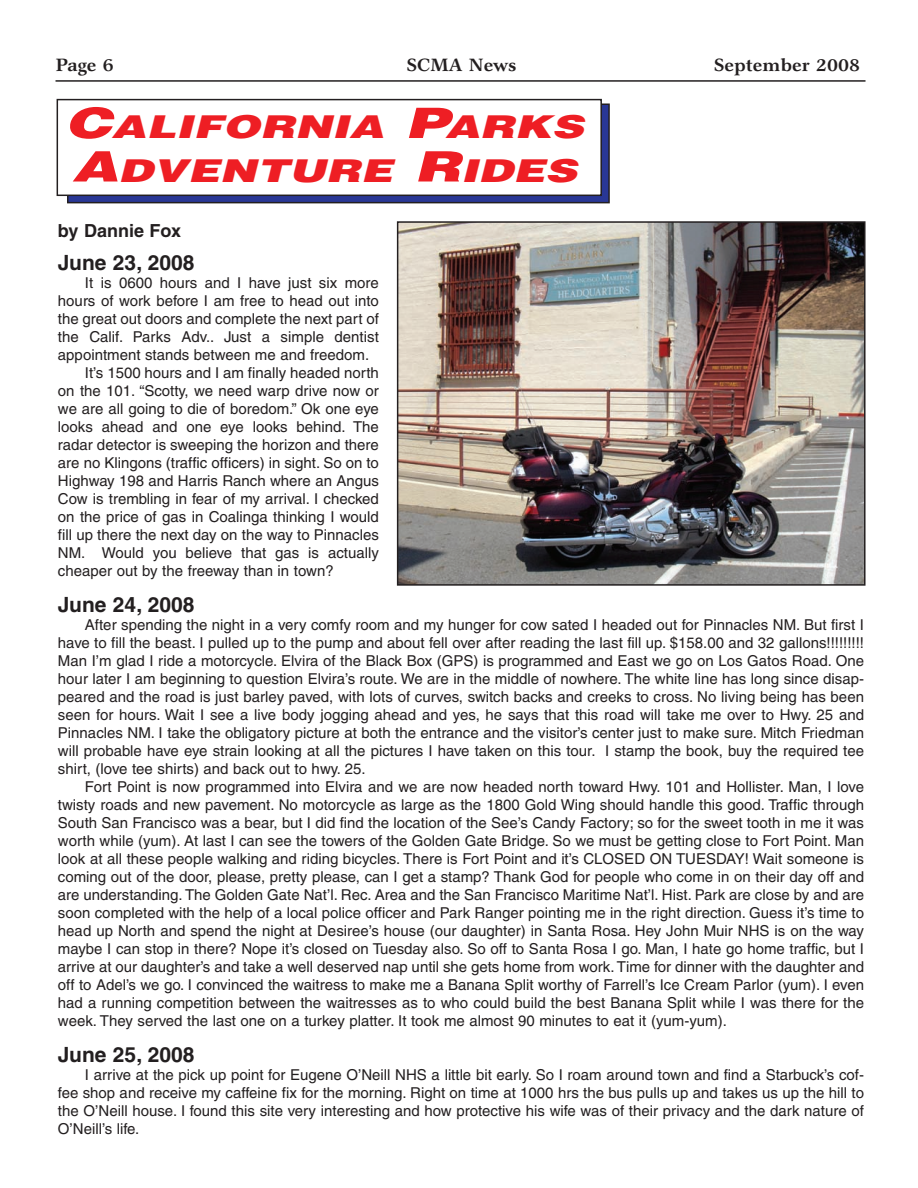
<style>
.page{position:relative;width:918px;height:1188px;background:#fff}
.page>*{position:absolute;margin:0;border:0;box-sizing:border-box;transform-origin:0 0}
.t1{font:italic 900 31.5px/43.5px "Helvetica";color:#ee1e24;scale:1.41 1}
.t2{font:700 21px "Helvetica";color:#231f20}
.t3{font:700 18px "Garth Graphic";color:#231f20}
.t4{font:700 18px "Helvetica";color:#231f20}
.t5{font:15px/18px "Helvetica";color:#231f20;text-align:justify}
.s1{font-size:42px}
</style>
<div class="page">
<hr style="left:56px;top:80px;width:810px;height:2px;background:#231f20">
<div style="left:68px;top:104px;width:541px;height:99px;background:#293795"></div>
<div style="left:67px;top:103px;width:543px;height:100px;border:1px solid #231f20"></div>
<div style="left:57px;top:100px;width:544px;height:95px;background:#fff"></div>
<div style="left:57px;top:99px;width:545px;height:97px;border:1px solid #231f20"></div>
<img style="left:400px;top:224px;width:463px;height:359px">
<div style="left:397px;top:221px;width:469px;height:365px;border:2px solid #231f20"></div>
<p class="t3" style="left:56px;top:58px;width:60px">Page 6</p>
<p class="t3" style="left:407px;top:58px;width:111px">SCMA News</p>
<p class="t3" style="left:714px;top:58px;width:148px">September 2008</p>
<h1 class="t1" style="left:65px;top:108px;width:374px"><span class="s1">C</span>ALIFORNIA <span class="s1">P</span>ARKS<br><span class="s1">A</span>DVENTURE <span class="s1">R</span>IDES</h1>
<p class="t4" style="left:58px;top:224px;width:125px">by Dannie Fox</p>
<h2 class="t2" style="left:58px;top:255px;width:138px">June 23, 2008</h2>
<p class="t5" style="left:85px;top:275px;width:295px">It is 0600 hours and I have just six more</p>
<p class="t5" style="left:58px;top:293px;width:322px">hours of work before I am free to head out into</p>
<p class="t5" style="left:58px;top:311px;width:322px">the great out doors and complete the next part of</p>
<p class="t5" style="left:58px;top:329px;width:322px">the Calif. Parks Adv.. Just a simple dentist</p>
<p class="t5" style="left:58px;top:347px;width:313px">appointment stands between me and freedom.</p>
<p class="t5" style="left:85px;top:365px;width:295px">It’s 1500 hours and I am finally headed north</p>
<p class="t5" style="left:58px;top:383px;width:322px">on the 101. “Scotty, we need warp drive now or</p>
<p class="t5" style="left:58px;top:401px;width:322px">we are all going to die of boredom.” Ok one eye</p>
<p class="t5" style="left:58px;top:419px;width:322px">looks ahead and one eye looks behind. The</p>
<p class="t5" style="left:58px;top:437px;width:322px">radar detector is sweeping the horizon and there</p>
<p class="t5" style="left:58px;top:455px;width:322px">are no Klingons (traffic officers) in sight. So on to</p>
<p class="t5" style="left:58px;top:473px;width:322px">Highway 198 and Harris Ranch where an Angus</p>
<p class="t5" style="left:58px;top:491px;width:322px">Cow is trembling in fear of my arrival. I checked</p>
<p class="t5" style="left:58px;top:509px;width:322px">on the price of gas in Coalinga thinking I would</p>
<p class="t5" style="left:58px;top:527px;width:323px">fill up there the next day on the way to Pinnacles</p>
<p class="t5" style="left:58px;top:545px;width:322px">NM. Would you believe that gas is actually</p>
<p class="t5" style="left:58px;top:563px;width:277px">cheaper out by the freeway than in town?</p>
<h2 class="t2" style="left:58px;top:597px;width:138px">June 24, 2008</h2>
<p class="t5" style="left:58px;top:617px;width:808px;text-indent:27px">After spending the night in a very comfy room and my hunger for cow sated I headed out for Pinnacles NM. But first I have to fill the beast. I pulled up to the pump and about fell over after reading the last fill up. $158.00 and 32 gallons!!!!!!!!!<br>Man I’m glad I ride a motorcycle. Elvira of the Black Box (GPS) is programmed and East we go on Los Gatos Road. One hour later I am beginning to question Elvira’s route. We are in the middle of nowhere. The white line has long since disap&shy;peared and the road is just barley paved, with lots of curves, switch backs and creeks to cross. No living being has been seen for hours. Wait I see a live body jogging ahead and yes, he says that this road will take me over to Hwy. 25 and Pinnacles NM. I take the obligatory picture at both the entrance and the visitor’s center just to make sure. Mitch Friedman will probable have eye strain looking at all the pictures I have taken on this tour. I stamp the book, buy the required tee shirt, (love tee shirts) and back out to hwy. 25.</p>
<p class="t5" style="left:58px;top:779px;width:808px;text-indent:27px">Fort Point is now programmed into Elvira and we are now headed north toward Hwy. 101 and Hollister. Man, I love twisty roads and new pavement. No motorcycle as large as the 1800 Gold Wing should handle this good. Traffic through South San Francisco was a bear, but I did find the location of the See’s Candy Factory; so for the sweet tooth in me it was worth while (yum). At last I can see the towers of the Golden Gate Bridge. So we must be getting close to Fort Point. Man look at all these people walking and riding bicycles. There is Fort Point and it’s CLOSED ON TUESDAY! Wait someone is coming out of the door, please, pretty please, can I get a stamp? Thank God for people who come in on their day off and are understanding. The Golden Gate Nat’l. Rec. Area and the San Francisco Maritime Nat’l. Hist. Park are close by and are soon completed with the help of a local police officer and Park Ranger pointing me in the right direction. Guess it’s time to head up North and spend the night at Desiree’s house (our daughter) in Santa Rosa. Hey John Muir NHS is on the way maybe I can stop in there? Nope it’s closed on Tuesday also. So off to Santa Rosa I go. Man, I hate go home traffic, but I arrive at our daughter’s and take a well deserved nap until she gets home from work. Time for dinner with the daughter and off to Adel’s we go. I convinced the waitress to make me a Banana Split worthy of Farrell’s Ice Cream Parlor (yum). I even had a running competition between the waitresses as to who could build the best Banana Split while I was there for the week. They served the last one on a turkey platter. It took me almost 90 minutes to eat it (yum-yum).</p>
<h2 class="t2" style="left:58px;top:1047px;width:138px">June 25, 2008</h2>
<p class="t5" style="left:58px;top:1067px;width:808px;text-indent:27px">I arrive at the pick up point for Eugene O’Neill NHS a little bit early. So I roam around town and find a Starbuck’s cof&shy;fee shop and receive my caffeine fix for the morning. Right on time at 1000 hrs the bus pulls up and takes us up the hill to the O’Neill house. I found this site very interesting and how protective his wife was of their privacy and the dark nature of O’Neill’s life.</p>
</div>
